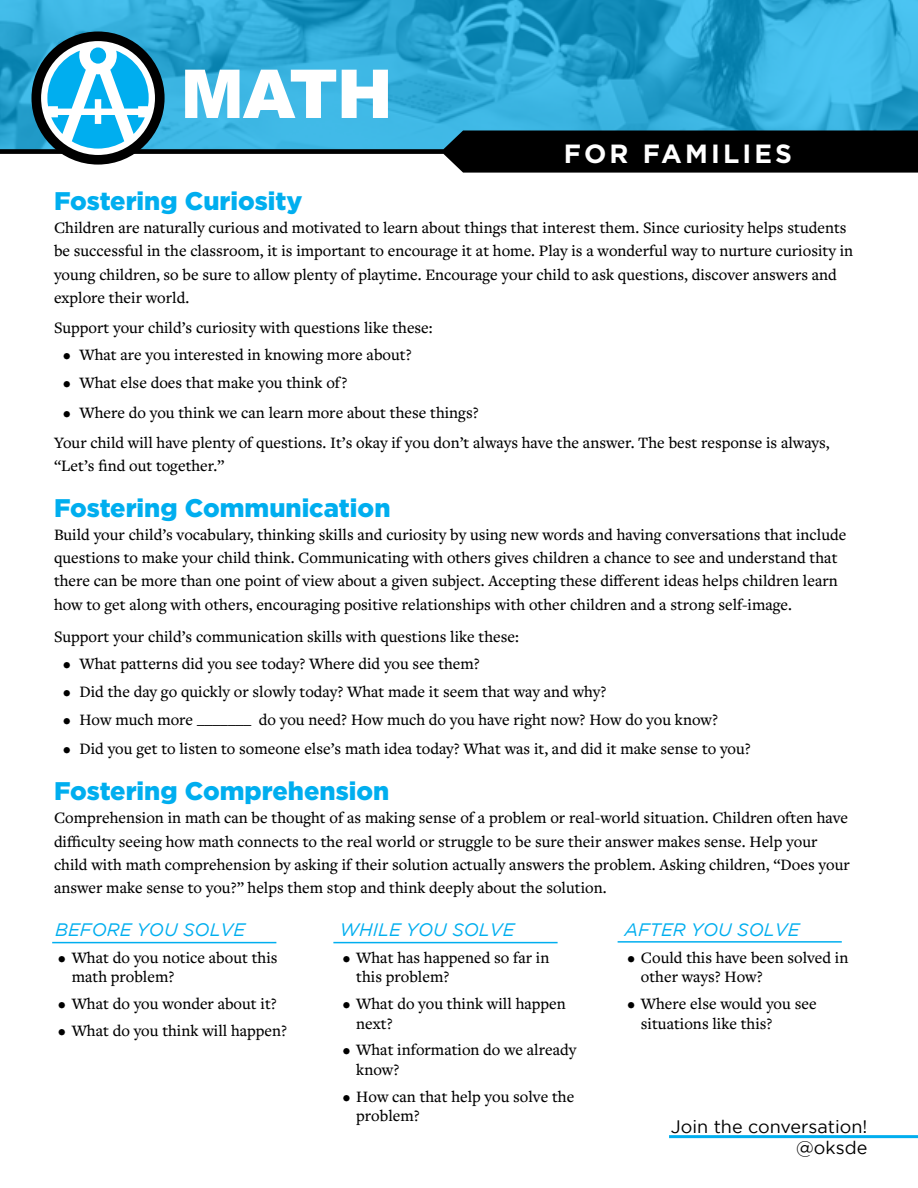
<style>
.page{position:relative;width:918px;height:1188px;background:#fff}
.page>*{position:absolute;margin:0;border:0;box-sizing:border-box;transform-origin:0 0}
.t1{font:900 67.5px "Arial";color:#fff}
.t2{font:700 26.25px "Gotham";letter-spacing:.12em;color:#fff}
.Paragraph_Style_2{font:900 25.5px "Gotham";color:#00aeef}
.Paragraph_Style_1{font:italic 18px "Gotham";color:#00aeef}
.t3{font:18px/21.6px "Gotham";color:#000;text-align:right}
.Paragraph_Style_1-2{font:500 16.5px/23.2px "Freight Text Pro";color:#000}
</style>
<div class="page">
<svg style="left:0;top:0;width:918px;height:47px;background:#2aa4d1"></svg>
<svg style="left:31px;top:32px;width:134px;height:133px"></svg>
<svg style="left:0;top:47px;width:918px;height:126px;background:#3d91b1"></svg>
<hr style="left:669px;top:1135px;width:249px;height:3px;background:#00aeef">
<hr style="left:52px;top:942px;width:224px;height:1px;background:#00aeef">
<hr style="left:333px;top:942px;width:225px;height:1px;background:#00aeef">
<hr style="left:618px;top:941px;width:224px;height:2px;background:#00aeef">
<h1 class="t1" style="left:180px;top:45px;width:214px">MATH</h1>
<h2 class="t2" style="left:564px;top:136px;width:230px">FOR FAMILIES</h2>
<p class="Paragraph_Style_2" style="left:54px;top:186px;width:250px">Fostering Curiosity</p>
<p class="Paragraph_Style_1-2" style="left:54px;top:216px;width:801px">Children are naturally curious and motivated to learn about things that interest them. Since curiosity helps students be successful in the classroom, it is important to encourage it at home. Play is a wonderful way to nurture curiosity in young children, so be sure to allow plenty of playtime. Encourage your child to ask questions, discover answers and explore their world.</p>
<p class="Paragraph_Style_1-2" style="left:54px;top:315px;width:380px">Support your child’s curiosity with questions like these:</p>
<p class="Paragraph_Style_1-2" style="left:63px;top:343px;width:350px">• What are you interested in knowing more about?</p>
<p class="Paragraph_Style_1-2" style="left:63px;top:370px;width:286px">• What else does that make you think of?</p>
<p class="Paragraph_Style_1-2" style="left:63px;top:400px;width:417px">• Where do you think we can learn more about these things?</p>
<p class="Paragraph_Style_1-2" style="left:54px;top:430px;width:777px">Your child will have plenty of questions. It’s okay if you don’t always have the answer. The best response is always, “Let’s find out together.”</p>
<p class="Paragraph_Style_2" style="left:54px;top:493px;width:338px">Fostering Communication</p>
<p class="Paragraph_Style_1-2" style="left:54px;top:522px;width:794px">Build your child’s vocabulary, thinking skills and curiosity by using new words and having conversations that include questions to make your child think. Communicating with others gives children a chance to see and understand that there can be more than one point of view about a given subject. Accepting these different ideas helps children learn how to get along with others, encouraging positive relationships with other children and a strong self-image.</p>
<p class="Paragraph_Style_1-2" style="left:54px;top:624px;width:466px">Support your child’s communication skills with questions like these:</p>
<p class="Paragraph_Style_1-2" style="left:63px;top:652px;width:418px">• What patterns did you see today? Where did you see them?</p>
<p class="Paragraph_Style_1-2" style="left:63px;top:680px;width:545px">• Did the day go quickly or slowly today? What made it seem that way and why?</p>
<p class="Paragraph_Style_1-2" style="left:63px;top:707px;width:657px">• How much more _______ do you need? How much do you have right now? How do you know?</p>
<p class="Paragraph_Style_1-2" style="left:63px;top:737px;width:689px">• Did you get to listen to someone else’s math idea today? What was it, and did it make sense to you?</p>
<p class="Paragraph_Style_2" style="left:54px;top:776px;width:337px">Fostering Comprehension</p>
<p class="Paragraph_Style_1-2" style="left:54px;top:806px;width:797px">Comprehension in math can be thought of as making sense of a problem or real-world situation. Children often have difficulty seeing how math connects to the real world or struggle to be sure their answer makes sense. Help your child with math comprehension by asking if their solution actually answers the problem. Asking children, “Does your answer make sense to you?” helps them stop and think deeply about the solution.</p>
<p class="Paragraph_Style_1" style="left:55px;top:920px;width:192px">BEFORE YOU SOLVE</p>
<p class="Paragraph_Style_1-2" style="left:72px;top:947px;width:207px;line-height:19.8px;text-indent:-14px">• What do you notice about this math problem?</p>
<p class="Paragraph_Style_1-2" style="left:58px;top:991px;width:220px">• What do you wonder about it?</p>
<p class="Paragraph_Style_1-2" style="left:58px;top:1019px;width:230px">• What do you think will happen?</p>
<p class="Paragraph_Style_1" style="left:340px;top:920px;width:176px">WHILE YOU SOLVE</p>
<p class="Paragraph_Style_1-2" style="left:356px;top:947px;width:195px;line-height:19.8px;text-indent:-14px">• What has happened so far in this problem?</p>
<p class="Paragraph_Style_1-2" style="left:356px;top:993px;width:211px;line-height:19.8px;text-indent:-14px">• What do you think will happen next?</p>
<p class="Paragraph_Style_1-2" style="left:356px;top:1039px;width:222px;line-height:19.8px;text-indent:-14px">• What information do we already know?</p>
<p class="Paragraph_Style_1-2" style="left:356px;top:1086px;width:220px;line-height:19.8px;text-indent:-14px">• How can that help you solve the problem?</p>
<p class="Paragraph_Style_1" style="left:624px;top:920px;width:177px">AFTER YOU SOLVE</p>
<p class="Paragraph_Style_1-2" style="left:641px;top:947px;width:209px;line-height:19.8px;text-indent:-14px">• Could this have been solved in other ways? How?</p>
<p class="Paragraph_Style_1-2" style="left:641px;top:993px;width:177px;line-height:19.8px;text-indent:-14px">• Where else would you see situations like this?</p>
<p class="t3" style="left:671px;top:1115px;width:198px">Join the conversation! @oksde</p>
</div>
